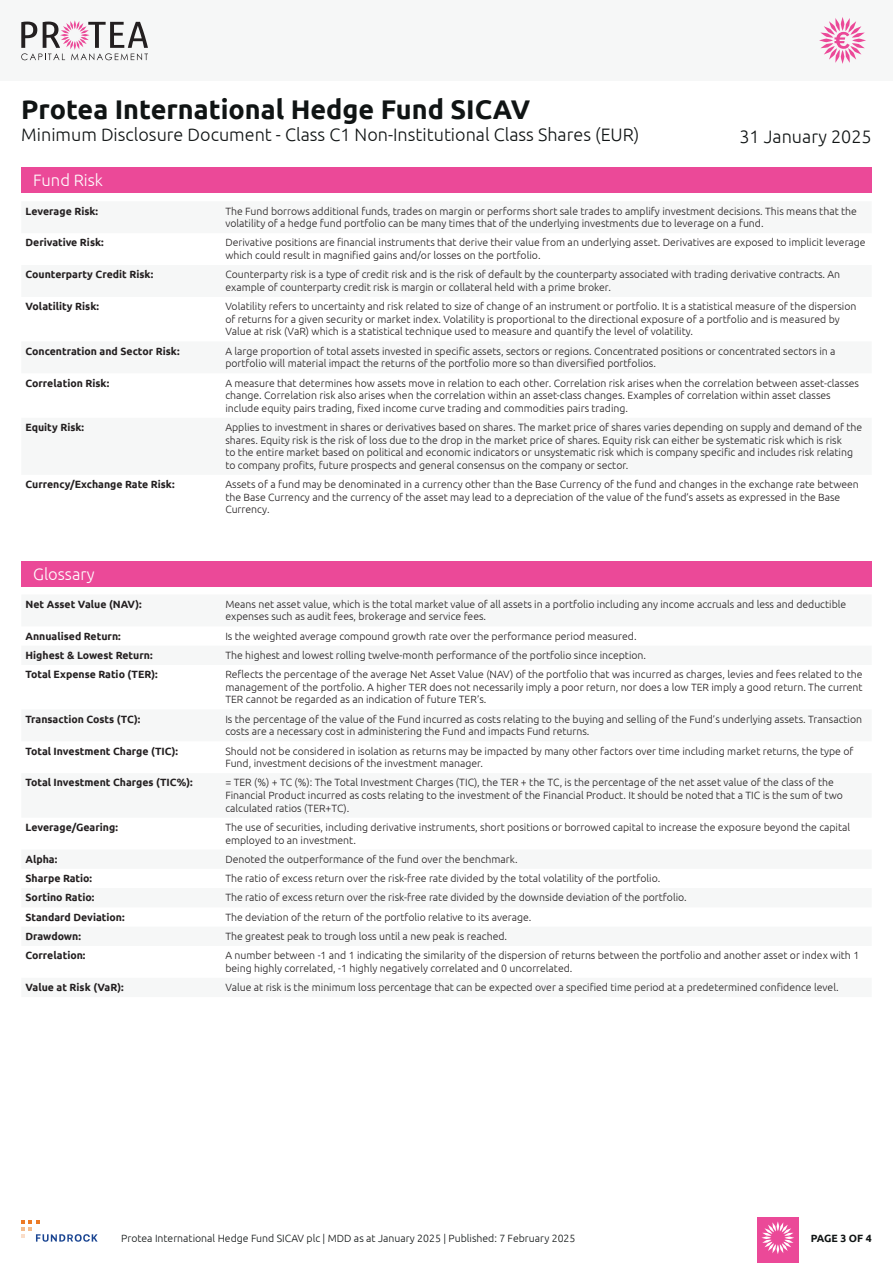
<style>
.page{position:relative;width:893px;height:1263px;background:#fff}
.page>*{position:absolute;margin:0;border:0;box-sizing:border-box;transform-origin:0 0}
.t1{font:700 27px "Ubuntu";color:#101414}
.t2{font:300 18px "Ubuntu";color:#101414}
.t3{font:300 16.5px "Ubuntu";color:#fff}
.PCM_paragraph{font:300 10.5px/12.6px "Ubuntu";color:#231f20}
.PCM_paragraph-2{font:700 10.5px "Ubuntu";color:#231f20}
.t4{font:300 10.5px "Ubuntu";color:#101414}
.t5{font:700 10.5px "Ubuntu";letter-spacing:-.01em;color:#101414}
</style>
<div class="page">
<div style="left:757px;top:1217px;width:42px;height:46px;background:#eb4998"></div>
<svg style="left:761px;top:1221px;width:33px;height:33px"></svg>
<svg style="left:21px;top:1220px;width:77px;height:22px"></svg>
<div style="left:0;top:0;width:893px;height:81px;background:#f6f7f7"></div>
<svg style="left:21px;top:20px;width:127px;height:40px"></svg>
<svg style="left:819px;top:17px;width:47px;height:47px"></svg>
<div style="left:21px;top:168px;width:851px;height:25px;background:#eb4998"></div>
<div style="left:21px;top:561px;width:851px;height:26px;background:#eb4998"></div>
<h1 class="t1" style="left:21px;top:93px;width:510px">Protea International Hedge Fund SICAV</h1>
<h2 class="t2" style="left:21px;top:124px;width:620px">Minimum Disclosure Document - Class C1 Non-Institutional Class Shares (EUR)</h2>
<h2 class="t2" style="left:739px;top:126px;width:134px">31 January 2025</h2>
<p class="t3" style="left:33px;top:170px;width:71px">Fund Risk</p>
<p class="PCM_paragraph-2" style="left:26px;top:204px;width:74px">Leverage Risk:</p>
<p class="PCM_paragraph" style="left:225px;top:204px;width:633px">The Fund borrows additional funds, trades on margin or performs short sale trades to amplify investment decisions. This means that the</p>
<p class="PCM_paragraph" style="left:225px;top:217px;width:540px">volatility of a hedge fund portfolio can be many times that of the underlying investments due to leverage on a fund.</p>
<p class="PCM_paragraph-2" style="left:26px;top:236px;width:80px">Derivative Risk:</p>
<p class="PCM_paragraph" style="left:225px;top:236px;width:642px">Derivative positions are financial instruments that derive their value from an underlying asset. Derivatives are exposed to implicit leverage</p>
<p class="PCM_paragraph" style="left:225px;top:249px;width:317px">which could result in magnified gains and/or losses on the portfolio.</p>
<p class="PCM_paragraph-2" style="left:26px;top:268px;width:129px">Counterparty Credit Risk:</p>
<p class="PCM_paragraph" style="left:225px;top:268px;width:616px">Counterparty risk is a type of credit risk and is the risk of default by the counterparty associated with trading derivative contracts. An</p>
<p class="PCM_paragraph" style="left:225px;top:281px;width:387px">example of counterparty credit risk is margin or collateral held with a prime broker.</p>
<p class="PCM_paragraph-2" style="left:26px;top:300px;width:75px">Volatility Risk:</p>
<p class="PCM_paragraph" style="left:225px;top:300px;width:633px">Volatility refers to uncertainty and risk related to size of change of an instrument or portfolio. It is a statistical measure of the dispersion of returns for a given security or market index. Volatility is proportional to the directional exposure of a portfolio and is measured by<br>Value at risk (VaR) which is a statistical technique used to measure and quantify the level of volatility.</p>
<p class="PCM_paragraph-2" style="left:26px;top:345px;width:156px">Concentration and Sector Risk:</p>
<p class="PCM_paragraph" style="left:225px;top:344px;width:612px">A large proportion of total assets invested in specific assets, sectors or regions. Concentrated positions or concentrated sectors in a</p>
<p class="PCM_paragraph" style="left:225px;top:357px;width:432px">portfolio will material impact the returns of the portfolio more so than diversified portfolios.</p>
<p class="PCM_paragraph-2" style="left:26px;top:376px;width:85px">Correlation Risk:</p>
<p class="PCM_paragraph" style="left:225px;top:376px;width:635px">A measure that determines how assets move in relation to each other. Correlation risk arises when the correlation between asset-classes</p>
<p class="PCM_paragraph" style="left:225px;top:389px;width:607px">change. Correlation risk also arises when the correlation within an asset-class changes. Examples of correlation within asset classes include equity pairs trading, fixed income curve trading and commodities pairs trading.</p>
<p class="PCM_paragraph-2" style="left:26px;top:421px;width:60px">Equity Risk:</p>
<p class="PCM_paragraph" style="left:225px;top:421px;width:638px">Applies to investment in shares or derivatives based on shares. The market price of shares varies depending on supply and demand of the</p>
<p class="PCM_paragraph" style="left:225px;top:433px;width:618px">shares. Equity risk is the risk of loss due to the drop in the market price of shares. Equity risk can either be systematic risk which is risk</p>
<p class="PCM_paragraph" style="left:225px;top:446px;width:629px">to the entire market based on political and economic indicators or unsystematic risk which is company specific and includes risk relating</p>
<p class="PCM_paragraph" style="left:225px;top:459px;width:405px">to company profits, future prospects and general consensus on the company or sector.</p>
<p class="PCM_paragraph-2" style="left:26px;top:478px;width:151px">Currency/Exchange Rate Risk:</p>
<p class="PCM_paragraph" style="left:225px;top:478px;width:635px">Assets of a fund may be denominated in a currency other than the Base Currency of the fund and changes in the exchange rate between</p>
<p class="PCM_paragraph" style="left:225px;top:490px;width:616px">the Base Currency and the currency of the asset may lead to a depreciation of the value of the fund’s assets as expressed in the Base</p>
<p class="PCM_paragraph" style="left:225px;top:503px;width:46px">Currency.</p>
<p class="t3" style="left:33px;top:564px;width:63px">Glossary</p>
<p class="PCM_paragraph-2" style="left:26px;top:598px;width:118px">Net Asset Value (NAV):</p>
<p class="PCM_paragraph" style="left:225px;top:597px;width:622px">Means net asset value, which is the total market value of all assets in a portfolio including any income accruals and less and deductible</p>
<p class="PCM_paragraph" style="left:225px;top:610px;width:262px">expenses such as audit fees, brokerage and service fees.</p>
<p class="PCM_paragraph-2" style="left:26px;top:629px;width:97px">Annualised Return:</p>
<p class="PCM_paragraph" style="left:225px;top:629px;width:413px">Is the weighted average compound growth rate over the performance period measured.</p>
<p class="PCM_paragraph-2" style="left:26px;top:649px;width:129px">Highest &amp; Lowest Return:</p>
<p class="PCM_paragraph" style="left:225px;top:649px;width:422px">The highest and lowest rolling twelve-month performance of the portfolio since inception.</p>
<p class="PCM_paragraph-2" style="left:26px;top:668px;width:134px">Total Expense Ratio (TER):</p>
<p class="PCM_paragraph" style="left:225px;top:668px;width:639px">Reflects the percentage of the average Net Asset Value (NAV) of the portfolio that was incurred as charges, levies and fees related to the</p>
<p class="PCM_paragraph" style="left:225px;top:680px;width:639px">management of the portfolio. A higher TER does not necessarily imply a poor return, nor does a low TER imply a good return. The current</p>
<p class="PCM_paragraph" style="left:225px;top:693px;width:263px">TER cannot be regarded as an indication of future TER’s.</p>
<p class="PCM_paragraph-2" style="left:26px;top:713px;width:116px">Transaction Costs (TC):</p>
<p class="PCM_paragraph" style="left:225px;top:712px;width:638px">Is the percentage of the value of the Fund incurred as costs relating to the buying and selling of the Fund’s underlying assets. Transaction</p>
<p class="PCM_paragraph" style="left:225px;top:725px;width:366px">costs are a necessary cost in administering the Fund and impacts Fund returns.</p>
<p class="PCM_paragraph-2" style="left:26px;top:744px;width:154px">Total Investment Charge (TIC):</p>
<p class="PCM_paragraph" style="left:225px;top:744px;width:630px">Should not be considered in isolation as returns may be impacted by many other factors over time including market returns, the type of</p>
<p class="PCM_paragraph" style="left:225px;top:757px;width:259px">Fund, investment decisions of the investment manager.</p>
<p class="PCM_paragraph-2" style="left:26px;top:776px;width:169px">Total Investment Charges (TIC%):</p>
<p class="PCM_paragraph" style="left:225px;top:776px;width:610px">= TER (%) + TC (%): The Total Investment Charges (TIC), the TER + the TC, is the percentage of the net asset value of the class of the</p>
<p class="PCM_paragraph" style="left:225px;top:789px;width:619px">Financial Product incurred as costs relating to the investment of the Financial Product. It should be noted that a TIC is the sum of two</p>
<p class="PCM_paragraph" style="left:225px;top:801px;width:126px">calculated ratios (TER+TC).</p>
<p class="PCM_paragraph-2" style="left:26px;top:821px;width:94px">Leverage/Gearing:</p>
<p class="PCM_paragraph" style="left:225px;top:821px;width:626px">The use of securities, including derivative instruments, short positions or borrowed capital to increase the exposure beyond the capital</p>
<p class="PCM_paragraph" style="left:225px;top:833px;width:132px">employed to an investment.</p>
<p class="PCM_paragraph-2" style="left:26px;top:853px;width:33px">Alpha:</p>
<p class="PCM_paragraph" style="left:225px;top:852px;width:294px">Denoted the outperformance of the fund over the benchmark.</p>
<p class="PCM_paragraph-2" style="left:26px;top:872px;width:68px">Sharpe Ratio:</p>
<p class="PCM_paragraph" style="left:225px;top:872px;width:437px">The ratio of excess return over the risk-free rate divided by the total volatility of the portfolio.</p>
<p class="PCM_paragraph-2" style="left:26px;top:891px;width:70px">Sortino Ratio:</p>
<p class="PCM_paragraph" style="left:225px;top:891px;width:463px">The ratio of excess return over the risk-free rate divided by the downside deviation of the portfolio.</p>
<p class="PCM_paragraph-2" style="left:26px;top:910px;width:101px">Standard Deviation:</p>
<p class="PCM_paragraph" style="left:225px;top:910px;width:308px">The deviation of the return of the portfolio relative to its average.</p>
<p class="PCM_paragraph-2" style="left:26px;top:930px;width:57px">Drawdown:</p>
<p class="PCM_paragraph" style="left:225px;top:930px;width:283px">The greatest peak to trough loss until a new peak is reached.</p>
<p class="PCM_paragraph-2" style="left:26px;top:949px;width:62px">Correlation:</p>
<p class="PCM_paragraph" style="left:225px;top:949px;width:635px">A number between -1 and 1 indicating the similarity of the dispersion of returns between the portfolio and another asset or index with 1</p>
<p class="PCM_paragraph" style="left:225px;top:961px;width:349px">being highly correlated, -1 highly negatively correlated and 0 uncorrelated.</p>
<p class="PCM_paragraph-2" style="left:26px;top:981px;width:100px">Value at Risk (VaR):</p>
<p class="PCM_paragraph" style="left:225px;top:981px;width:615px">Value at risk is the minimum loss percentage that can be expected over a specified time period at a predetermined confidence level.</p>
<p class="t4" style="left:121px;top:1232px;width:456px">Protea International Hedge Fund SICAV plc | MDD as at January 2025 | Published: 7 February 2025</p>
<p class="t5" style="left:811px;top:1232px;width:62px">PAGE 3 OF 4</p>
</div>
